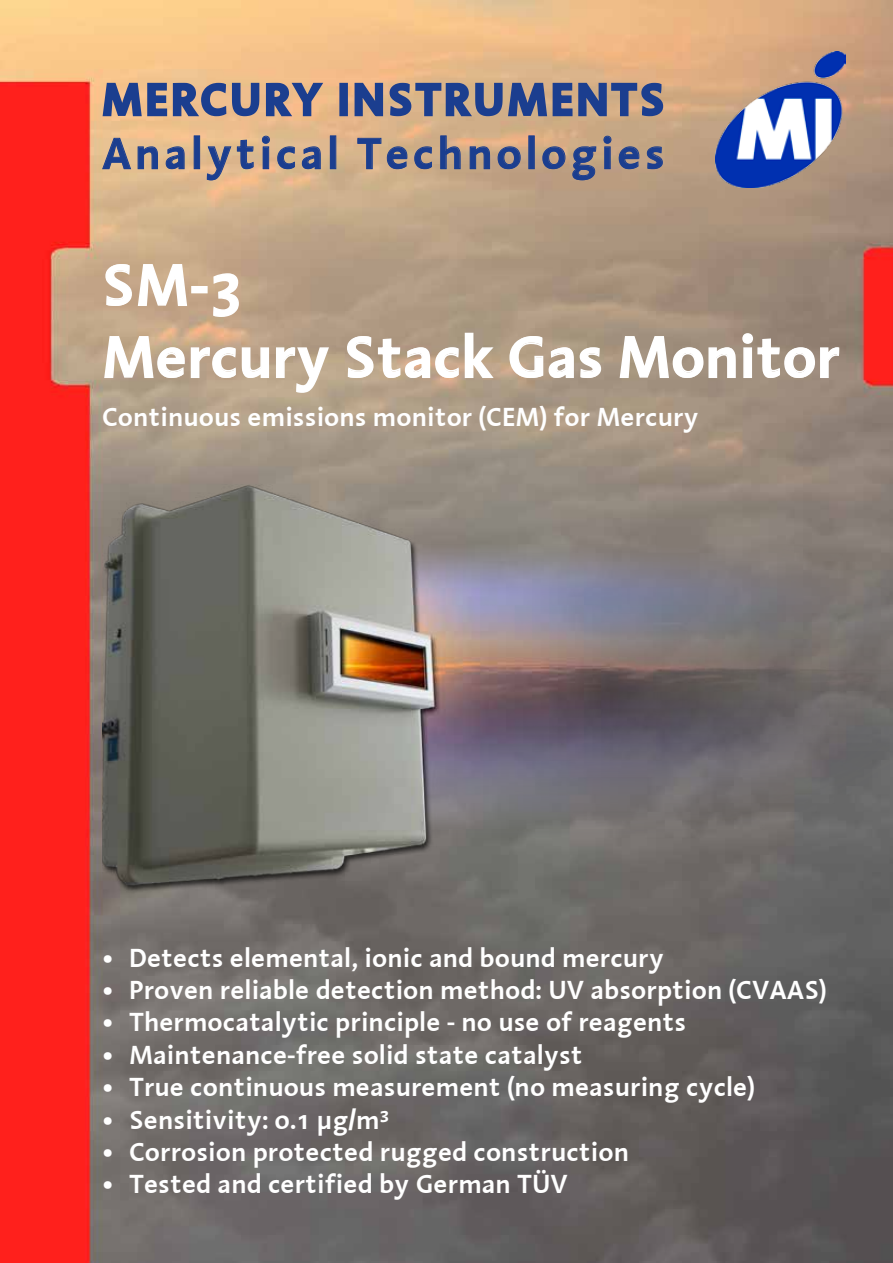
<style>
.page{position:relative;width:893px;height:1263px;background:#fff}
.page>*{position:absolute;margin:0;border:0;box-sizing:border-box;transform-origin:0 0}
.t1{font:600 60px/72px "Linotype Aroma";color:#fff}
.t2{font:600 45px/54px "Linotype Aroma";letter-spacing:.085em;color:#1b3e8f}
.t3{font:600 27px "Linotype Aroma";color:#fff}
</style>
<div class="page">
<img style="left:0;top:0;width:893px;height:1263px">
<svg style="left:104px;top:263px;width:84px;height:44px;background:#cfb69e"></svg>
<div style="left:191px;top:286px;width:17px;height:7px;border:2px solid #fff"></div>
<svg style="left:212px;top:272px;width:28px;height:46px"></svg>
<svg style="left:103px;top:335px;width:227px;height:59px;background:#c3af97"></svg>
<svg style="left:346px;top:332px;width:149px;height:47px;background:#c1ad98"></svg>
<svg style="left:509px;top:335px;width:93px;height:44px;background:#bdac99"></svg>
<svg style="left:619px;top:335px;width:117px;height:44px;background:#b2a494"></svg>
<svg style="left:742px;top:332px;width:98px;height:47px;background:#aa9b8e"></svg>
<img style="left:715px;top:52px;width:131px;height:135px">
<svg style="left:101px;top:80px;width:225px;height:38px;background:#a08e8c"></svg>
<div style="left:339px;top:83px;width:9px;height:33px;border:3px solid #1b3e8f"></div>
<svg style="left:353px;top:81px;width:312px;height:37px;background:#90858a"></svg>
<svg style="left:102px;top:138px;width:56px;height:32px;background:#c8ac90"></svg>
<svg style="left:165px;top:146px;width:20px;height:23px"></svg>
<div style="left:194px;top:135px;width:6px;height:34px;border:1px solid #1b3e8f"></div>
<svg style="left:207px;top:139px;width:47px;height:42px;background:#cbac8d"></svg>
<svg style="left:262px;top:135px;width:8px;height:34px"></svg>
<svg style="left:277px;top:146px;width:18px;height:23px"></svg>
<svg style="left:302px;top:146px;width:19px;height:23px"></svg>
<div style="left:330px;top:135px;width:6px;height:34px;border:1px solid #1b3e8f"></div>
<svg style="left:357px;top:138px;width:51px;height:31px;background:#bca28a"></svg>
<svg style="left:414px;top:146px;width:18px;height:23px"></svg>
<svg style="left:440px;top:135px;width:21px;height:34px"></svg>
<svg style="left:469px;top:146px;width:21px;height:23px"></svg>
<svg style="left:497px;top:146px;width:24px;height:23px"></svg>
<div style="left:528px;top:135px;width:7px;height:34px;border:1px solid #1b3e8f"></div>
<svg style="left:542px;top:146px;width:24px;height:23px"></svg>
<svg style="left:572px;top:146px;width:24px;height:34px"></svg>
<svg style="left:603px;top:135px;width:9px;height:34px"></svg>
<svg style="left:618px;top:146px;width:22px;height:23px"></svg>
<svg style="left:647px;top:146px;width:16px;height:23px"></svg>
<img style="left:102px;top:485px;width:791px;height:409px">
<h2 class="t2" style="left:102px;top:71px;width:564px">MERCURY INSTRUMENTS<br>Analytical Technologies</h2>
<h1 class="t1" style="left:102px;top:247px;width:739px">SM-3<br>Mercury Stack Gas Monitor</h1>
<p class="t3" style="left:102px;top:399px;width:598px">Continuous emissions monitor (CEM) for Mercury</p>
<p class="t3" style="left:102px;top:940px;width:563px">• Detects elemental, ionic and bound mercury</p>
<p class="t3" style="left:102px;top:972px;width:726px">• Proven reliable detection method: UV absorption (CVAAS)</p>
<p class="t3" style="left:102px;top:1004px;width:586px">• Thermocatalytic principle - no use of reagents</p>
<p class="t3" style="left:102px;top:1037px;width:482px">• Maintenance-free solid state catalyst</p>
<p class="t3" style="left:102px;top:1069px;width:654px">• True continuous measurement (no measuring cycle)</p>
<p class="t3" style="left:102px;top:1102px;width:289px">• Sensitivity: 0.1 µg/m³</p>
<p class="t3" style="left:102px;top:1134px;width:528px">• Corrosion protected rugged construction</p>
<p class="t3" style="left:102px;top:1166px;width:467px">• Tested and certified by German TÜV</p>
</div>
